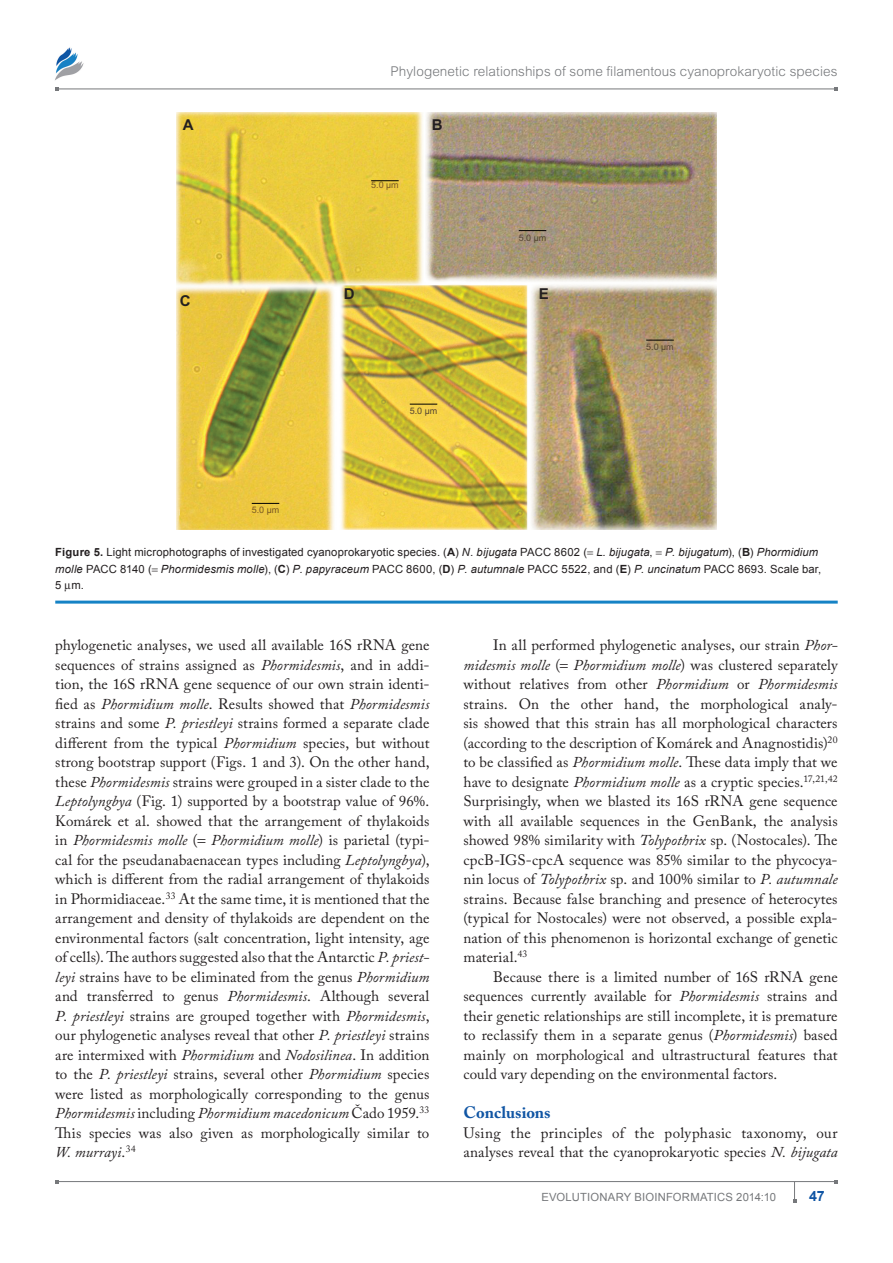
<style>
.page{position:relative;width:893px;height:1263px;background:#fff}
.page>*{position:absolute;margin:0;border:0;box-sizing:border-box;transform-origin:0 0}
.t1{font:700 16.5px "Adobe Caslon Pro";letter-spacing:-.005em;color:#1055a4}
.Tx{font:15px/19.5px "Adobe Caslon Pro";letter-spacing:.005em;color:#231f20;text-align:justify}
.TxF{font:15px/19.5px "Adobe Caslon Pro";letter-spacing:.015em;color:#231f20}
.t2{font:700 15px "Arial";color:#231f20}
.t3{font:700 14.25px "Arial";color:#1055a4}
.t4{font:300 13.5px "Arial MT Std";letter-spacing:.005em;color:#76787b}
.FigC{font:11.25px "Arial";letter-spacing:.015em;color:#231f20}
.FigC-2{font:italic 11.25px "Arial";letter-spacing:.015em;color:#231f20}
.t5{font:11.25px "Arial";letter-spacing:.015em;color:#76787b}
.t6{font:9px "Arial";color:#544431}
.t7{font:9px "Arial";color:#775623}
.s1{font-weight:700}
.s2{font-style:italic}
.s3{font-style:normal}
.s4{font-weight:700;font-style:normal}
</style>
<div class="page">
<hr style="left:57px;top:89px;width:779px;height:1px;background:#76787b">
<hr style="left:57px;top:1181px;width:779px;height:1px;background:#76787b">
<img style="left:55px;top:47px;width:29px;height:33px">
<svg style="left:793px;top:1182px;width:3px;height:20px"></svg>
<hr style="left:55px;top:601px;width:783px;height:3px;background:#1582c5">
<img style="left:176px;top:113px;width:540px;height:417px">
<svg style="left:371px;top:180px;width:28px;height:1px"></svg>
<svg style="left:252px;top:503px;width:27px;height:1px"></svg>
<svg style="left:519px;top:230px;width:27px;height:1px"></svg>
<svg style="left:646px;top:340px;width:28px;height:1px"></svg>
<svg style="left:410px;top:404px;width:27px;height:1px"></svg>
<p class="t4" style="left:391px;top:63px;width:448px">Phylogenetic relationships of some filamentous cyanoprokaryotic species</p>
<p class="t2" style="left:183px;top:115px;width:12px">A</p>
<p class="t2" style="left:432px;top:115px;width:12px">B</p>
<p class="t2" style="left:180px;top:292px;width:12px">C</p>
<p class="t7" style="left:252px;top:505px;width:29px">5.0 µm</p>
<p class="t7" style="left:371px;top:180px;width:29px">5.0 µm</p>
<p class="t6" style="left:519px;top:232px;width:29px">5.0 µm</p>
<p class="t2" style="left:344px;top:285px;width:12px">D</p>
<p class="t2" style="left:539px;top:285px;width:12px">E</p>
<p class="t6" style="left:410px;top:406px;width:29px">5.0 µm</p>
<p class="t6" style="left:646px;top:342px;width:29px">5.0 µm</p>
<p class="FigC" style="left:55px;top:545px;width:481px"><span class="s1">Figure 5.</span> Light microphotographs of investigated cyanoprokaryotic species. (<span class="s1">A</span>) <span class="s2">N. bijugata</span> PACC</p>
<p class="FigC-2" style="left:554px;top:545px;width:266px"><span class="s3">8602 (</span> L. bijugata<span class="s3">,</span> P. bijugatum<span class="s3">), (</span><span class="s4">B</span><span class="s3">)</span> Phormidium</p>
<p class="FigC-2" style="left:55px;top:562px;width:47px">molle <span class="s3">PACC</span></p>
<p class="FigC-2" style="left:120px;top:562px;width:268px"><span class="s3">8140 (</span> Phormidesmis molle<span class="s3">), (</span><span class="s4">C</span><span class="s3">)</span> P. papyraceum <span class="s3">PACC</span></p>
<p class="FigC" style="left:406px;top:561px;width:138px">8600, (<span class="s1">D</span>) <span class="s2">P. autumnale</span> PACC</p>
<p class="FigC" style="left:562px;top:561px;width:159px">5522, and (<span class="s1">E</span>) <span class="s2">P. uncinatum</span> PACC</p>
<p class="FigC" style="left:738px;top:561px;width:85px">8693. Scale bar,</p>
<p class="FigC" style="left:55px;top:578px;width:30px">5 m.</p>
<p class="Tx" style="left:55px;top:635px;width:376px">phylogenetic analyses, we used all available 16S rRNA gene sequences of strains assigned as <span class="s2">Phormidesmis</span>, and in addi&shy;tion, the 16S rRNA gene sequence of our own strain identi&shy;fied as <span class="s2">Phormidium molle</span>. Results showed that <span class="s2">Phormidesmis </span>strains and some <span class="s2">P. priestleyi</span> strains formed a separate clade different from the typical <span class="s2">Phormidium</span> species, but without strong bootstrap support (Figs. 1 and 3). On the other hand, these <span class="s2">Phormidesmis</span> strains were grouped in a sister clade to the <span class="s2">Leptolyngbya</span> (Fig. 1) supported by a bootstrap value of 96%.<br>Komárek et al. showed that the arrangement of thylakoids in <span class="s2">Phormidesmis molle</span> ( <span class="s2">Phormidium molle</span>) is parietal (typi&shy;cal for the pseudanabaenacean types including <span class="s2">Leptolyngbya</span>), which is different from the radial arrangement of thylakoids in Phormidiaceae.<sup>33</sup> At the same time, it is mentioned that the arrangement and density of thylakoids are dependent on the environmental factors (salt concentration, light intensity, age of cells). The authors suggested also that the Antarctic <span class="s2">P. priest&shy;leyi</span> strains have to be eliminated from the genus <span class="s2">Phormidium </span>and transferred to genus <span class="s2">Phormidesmis</span>. Although several <span class="s2">P. priestleyi</span> strains are grouped together with <span class="s2">Phormidesmis</span>, our phylogenetic analyses reveal that other <span class="s2">P. priestleyi</span> strains are intermixed with <span class="s2">Phormidium</span> and <span class="s2">Nodosilinea</span>. In addition to the <span class="s2">P. priestleyi</span> strains, several other <span class="s2">Phormidium</span> species were listed as morphologically corresponding to the genus <span class="s2">Phormidesmis</span> including <span class="s2">Phormidium macedonicum</span> Čado 1959.<sup>33<br></sup>This species was also given as morphologically similar to <span class="s2">W. murrayi</span>.<sup>34</sup></p>
<p class="Tx" style="left:463px;top:635px;width:376px;text-indent:30px">In all performed phylogenetic analyses, our strain <span class="s2">Phor&shy;midesmis molle</span> ( <span class="s2">Phormidium molle</span>) was clustered separately without relatives from other <span class="s2">Phormidium</span> or <span class="s2">Phormidesmis </span>strains. On the other hand, the morphological analy&shy;sis showed that this strain has all morphological characters (according to the description of Komárek and Anagnostidis)<sup>20 </sup>to be classified as <span class="s2">Phormidium molle</span>. These data imply that we have to designate <span class="s2">Phormidium molle</span> as a cryptic species.<sup>17,21,42<br></sup>Surprisingly, when we blasted its 16S rRNA gene sequence with all available sequences in the GenBank, the analysis showed 98% similarity with <span class="s2">Tolypothrix</span> sp. (Nostocales). The cpcB-IGS-cpcA sequence was 85% similar to the phycocya&shy;nin locus of <span class="s2">Tolypothrix</span> sp. and 100% similar to <span class="s2">P. autumnale </span>strains. Because false branching and presence of heterocytes (typical for Nostocales) were not observed, a possible expla&shy;nation of this phenomenon is horizontal exchange of genetic material.<sup>43</sup></p>
<p class="Tx" style="left:463px;top:967px;width:376px;text-indent:30px">Because there is a limited number of 16S rRNA gene sequences currently available for <span class="s2">Phormidesmis</span> strains and their genetic relationships are still incomplete, it is premature to reclassify them in a separate genus (<span class="s2">Phormidesmis</span>) based mainly on morphological and ultrastructural features that could vary depending on the environmental factors.</p>
<h1 class="t1" style="left:463px;top:1103px;width:89px">Conclusions</h1>
<p class="TxF" style="left:463px;top:1123px;width:376px">Using the principles of the polyphasic taxonomy, our analyses reveal that the cyanoprokaryotic species <span class="s2">N. bijugata</span></p>
<p class="t5" style="left:541px;top:1189px;width:236px">Evolutionary Bioinformatics 2014:10</p>
<p class="t3" style="left:809px;top:1186px;width:17px">47</p>
</div>
